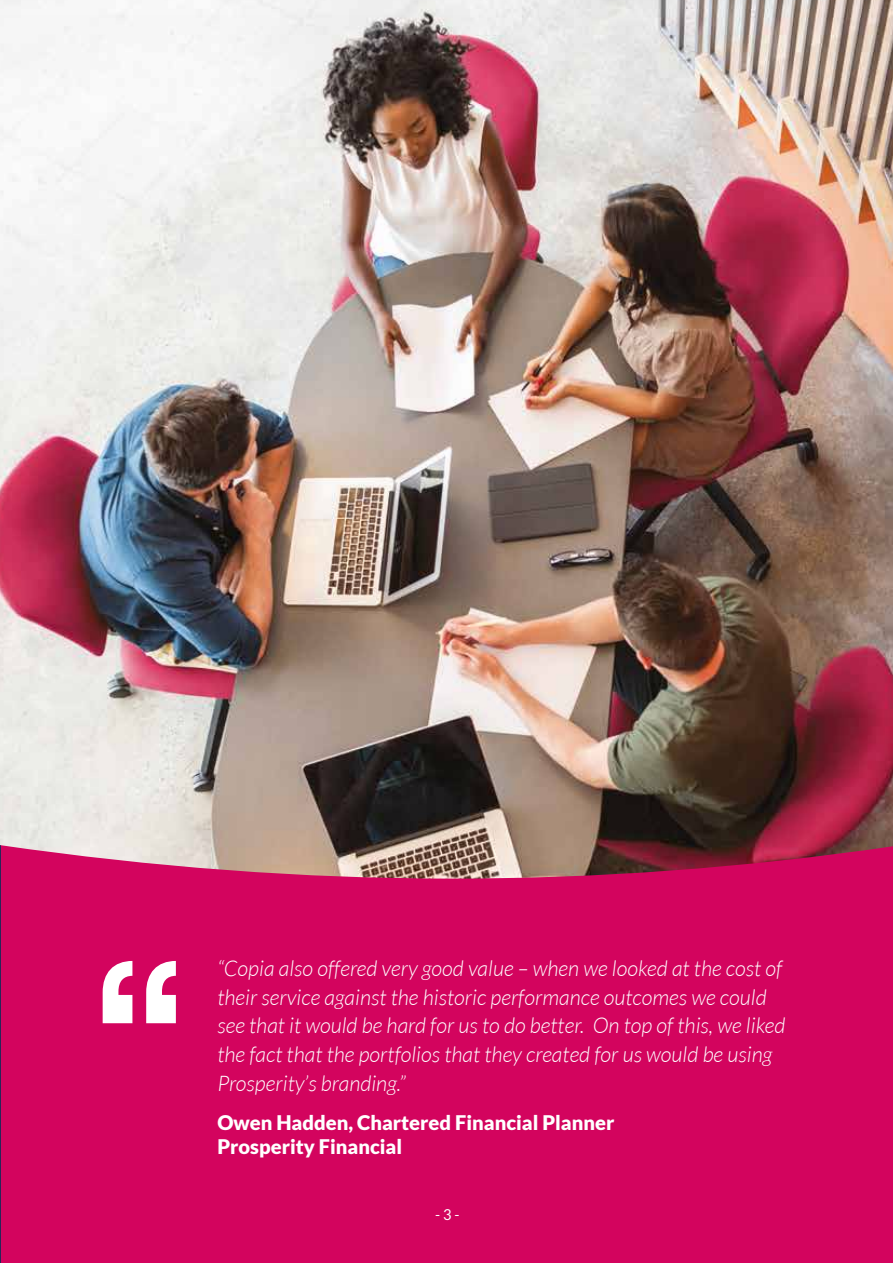
<style>
.page{position:relative;width:893px;height:1263px;background:#fff}
.page>*{position:absolute;margin:0;border:0;box-sizing:border-box;transform-origin:0 0}
.t1{font:italic 300 21.6px/28.8px "Lato";color:#fff}
.t2{font:900 20.1px/24.2px "Lato";color:#fff}
.t3{font:15px "Lato";color:#fff}
</style>
<div class="page">
<div style="left:0;top:15px;width:893px;height:1248px;background:#d3045e"></div>
<img style="left:0;top:0;width:893px;height:879px">
<svg style="left:0;top:812px;width:1px;height:451px"></svg>
<svg style="left:103px;top:961px;width:73px;height:62px"></svg>
<p class="t1" style="left:217px;top:954px;width:570px">“Copia also offered very good value – when we looked at the cost of their service against the historic performance outcomes we could see that it would be hard for us to do better. On top of this, we liked the fact that the portfolios that they created for us would be using Prosperity’s branding.”</p>
<p class="t2" style="left:217px;top:1110px;width:399px">Owen Hadden, Chartered Financial Planner<br>Prosperity Financial</p>
<p class="t3" style="left:435px;top:1206px;width:26px">- 3 -</p>
</div>
